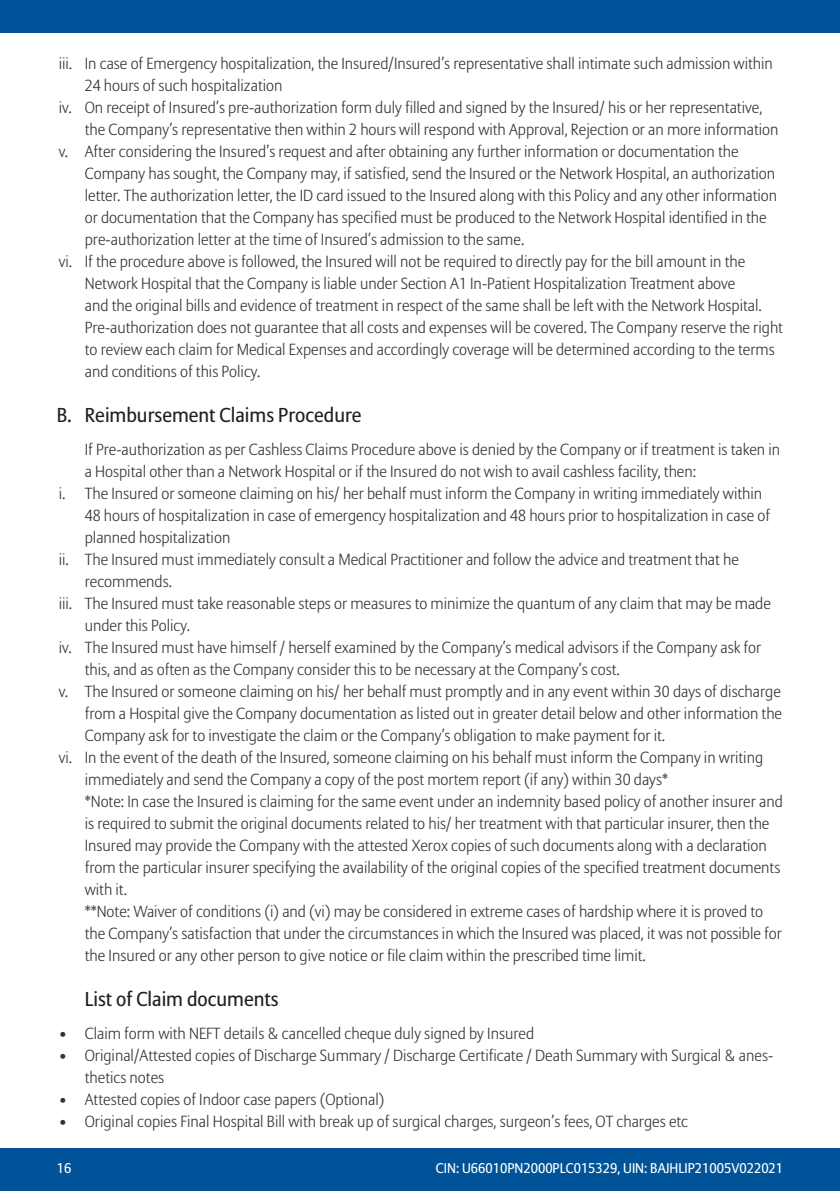
<style>
.page{position:relative;width:840px;height:1191px;background:#fff}
.page>*{position:absolute;margin:0;border:0;box-sizing:border-box;transform-origin:0 0}
.t1{font:20px "Allianz Sans";color:#231f20}
.t2{font:300 16px/22px "Allianz Sans";color:#363434}
.t3{font:14px "Allianz Sans";color:#fff}
</style>
<div class="page">
<div style="left:0;top:0;width:839px;height:33px;background:#015399"></div>
<div style="left:0;top:1148px;width:839px;height:43px;background:#015399"></div>
<p class="t2" style="left:59px;top:52px;width:715px">iii. In case of Emergency hospitalization, the Insured/Insured’s representative shall intimate such admission within</p>
<p class="t2" style="left:85px;top:74px;width:199px">24 hours of such hospitalization</p>
<p class="t2" style="left:59px;top:96px;width:704px">iv. On receipt of Insured’s pre-authorization form duly filled and signed by the Insured/ his or her representative,</p>
<p class="t2" style="left:85px;top:118px;width:694px">the Company’s representative then within 2 hours will respond with Approval, Rejection or an more information</p>
<p class="t2" style="left:59px;top:140px;width:681px">v. After considering the Insured’s request and after obtaining any further information or documentation the</p>
<p class="t2" style="left:85px;top:162px;width:691px">Company has sought, the Company may, if satisfied, send the Insured or the Network Hospital, an authorization</p>
<p class="t2" style="left:85px;top:184px;width:693px">letter. The authorization letter, the ID card issued to the Insured along with this Policy and any other information</p>
<p class="t2" style="left:85px;top:206px;width:683px">or documentation that the Company has specified must be produced to the Network Hospital identified in the</p>
<p class="t2" style="left:85px;top:228px;width:441px">pre-authorization letter at the time of Insured’s admission to the same.</p>
<p class="t2" style="left:59px;top:250px;width:687px">vi. If the procedure above is followed, the Insured will not be required to directly pay for the bill amount in the</p>
<p class="t2" style="left:85px;top:272px;width:651px">Network Hospital that the Company is liable under Section A1 In-Patient Hospitalization Treatment above</p>
<p class="t2" style="left:85px;top:294px;width:678px">and the original bills and evidence of treatment in respect of the same shall be left with the Network Hospital.</p>
<p class="t2" style="left:85px;top:316px;width:699px">Pre-authorization does not guarantee that all costs and expenses will be covered. The Company reserve the right</p>
<p class="t2" style="left:85px;top:338px;width:691px">to review each claim for Medical Expenses and accordingly coverage will be determined according to the terms</p>
<p class="t2" style="left:85px;top:360px;width:177px">and conditions of this Policy.</p>
<p class="t1" style="left:57px;top:403px;width:306px">B. Reimbursement Claims Procedure</p>
<p class="t2" style="left:85px;top:438px;width:696px">If Pre-authorization as per Cashless Claims Procedure above is denied by the Company or if treatment is taken in</p>
<p class="t2" style="left:85px;top:460px;width:612px">a Hospital other than a Network Hospital or if the Insured do not wish to avail cashless facility, then:</p>
<p class="t2" style="left:59px;top:482px;width:704px">i. The Insured or someone claiming on his/ her behalf must inform the Company in writing immediately within</p>
<p class="t2" style="left:85px;top:504px;width:686px">48 hours of hospitalization in case of emergency hospitalization and 48 hours prior to hospitalization in case of</p>
<p class="t2" style="left:85px;top:526px;width:147px">planned hospitalization</p>
<p class="t2" style="left:59px;top:548px;width:681px">ii. The Insured must immediately consult a Medical Practitioner and follow the advice and treatment that he</p>
<p class="t2" style="left:85px;top:570px;width:89px">recommends.</p>
<p class="t2" style="left:59px;top:592px;width:713px">iii. The Insured must take reasonable steps or measures to minimize the quantum of any claim that may be made</p>
<p class="t2" style="left:85px;top:614px;width:107px">under this Policy.</p>
<p class="t2" style="left:59px;top:636px;width:703px">iv. The Insured must have himself / herself examined by the Company’s medical advisors if the Company ask for</p>
<p class="t2" style="left:85px;top:658px;width:536px">this, and as often as the Company consider this to be necessary at the Company’s cost.</p>
<p class="t2" style="left:59px;top:680px;width:723px">v. The Insured or someone claiming on his/ her behalf must promptly and in any event within 30 days of discharge</p>
<p class="t2" style="left:85px;top:702px;width:698px">from a Hospital give the Company documentation as listed out in greater detail below and other information the</p>
<p class="t2" style="left:85px;top:724px;width:581px">Company ask for to investigate the claim or the Company’s obligation to make payment for it.</p>
<p class="t2" style="left:59px;top:746px;width:705px">vi. In the event of the death of the Insured, someone claiming on his behalf must inform the Company in writing</p>
<p class="t2" style="left:85px;top:768px;width:584px">immediately and send the Company a copy of the post mortem report (if any) within 30 days*</p>
<p class="t2" style="left:85px;top:790px;width:699px">*Note: In case the Insured is claiming for the same event under an indemnity based policy of another insurer and</p>
<p class="t2" style="left:85px;top:812px;width:685px">is required to submit the original documents related to his/ her treatment with that particular insurer, then the</p>
<p class="t2" style="left:85px;top:834px;width:683px">Insured may provide the Company with the attested Xerox copies of such documents along with a declaration</p>
<p class="t2" style="left:85px;top:856px;width:696px">from the particular insurer specifying the availability of the original copies of the specified treatment documents</p>
<p class="t2" style="left:85px;top:878px;width:44px">with it.</p>
<p class="t2" style="left:85px;top:900px;width:679px">**Note: Waiver of conditions (i) and (vi) may be considered in extreme cases of hardship where it is proved to</p>
<p class="t2" style="left:85px;top:922px;width:698px">the Company’s satisfaction that under the circumstances in which the Insured was placed, it was not possible for</p>
<p class="t2" style="left:85px;top:944px;width:562px">the Insured or any other person to give notice or file claim within the prescribed time limit.</p>
<p class="t1" style="left:85px;top:987px;width:195px">List of Claim documents</p>
<p class="t2" style="left:59px;top:1022px;width:476px">• Claim form with NEFT details &amp; cancelled cheque duly signed by Insured</p>
<p class="t2" style="left:85px;top:1044px;width:689px;text-indent:-26px">• Original/Attested copies of Discharge Summary / Discharge Certificate / Death Summary with Surgical &amp; anes&shy;thetics notes</p>
<p class="t2" style="left:59px;top:1088px;width:327px">• Attested copies of Indoor case papers (Optional)</p>
<p class="t2" style="left:59px;top:1110px;width:630px">• Original copies Final Hospital Bill with break up of surgical charges, surgeon’s fees, OT charges etc</p>
<p class="t3" style="left:57px;top:1159px;width:16px">16</p>
<p class="t3" style="left:435px;top:1159px;width:348px">CIN: U66010PN2000PLC015329, UIN: BAJHLIP21005V022021</p>
</div>
